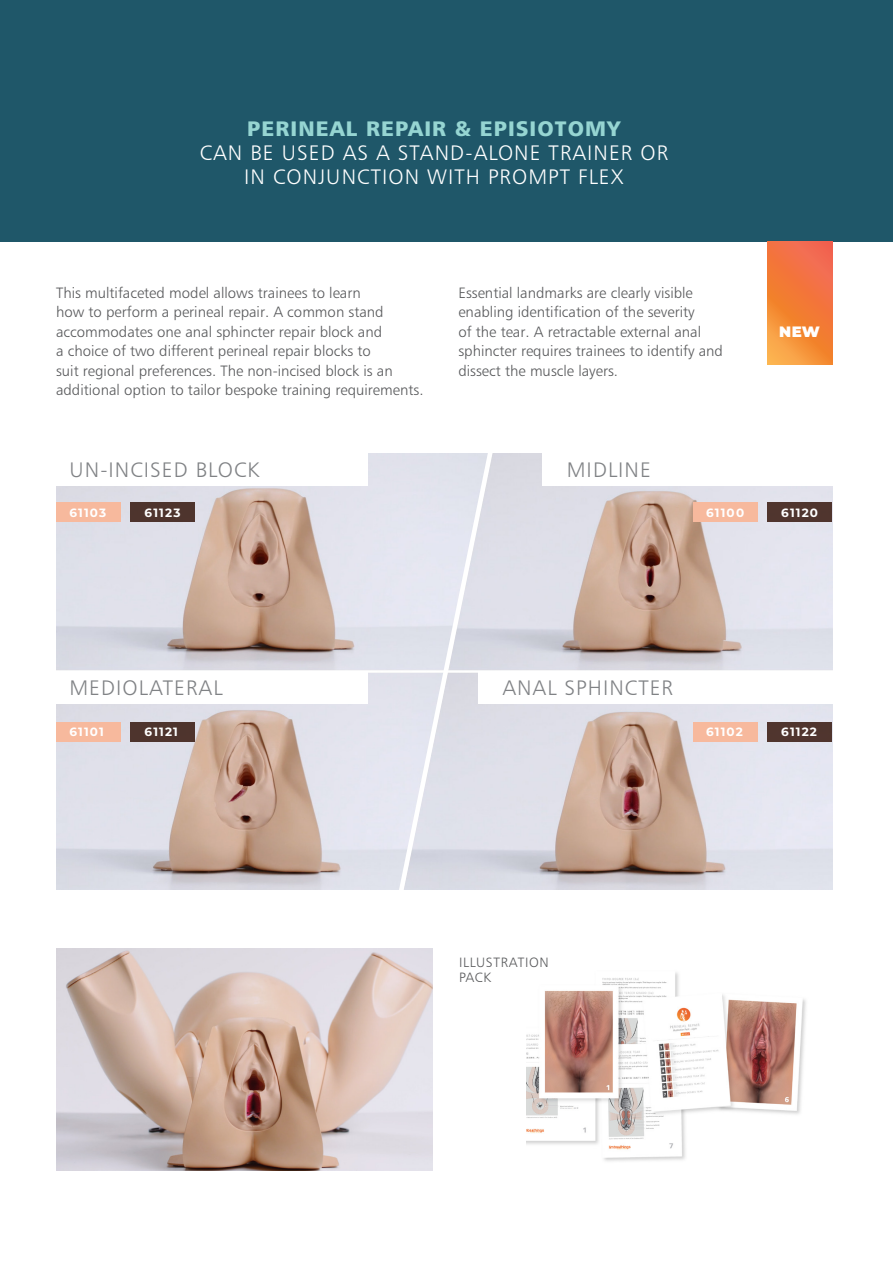
<style>
.page{position:relative;width:893px;height:1263px;background:#fff}
.page>*{position:absolute;margin:0;border:0;box-sizing:border-box;transform-origin:0 0}
.t1{font:21px/24px "Humanist 777 BT Light B";letter-spacing:.05em;color:#fff;text-align:center}
.t2{font:21px "Humanist 777 BT Light B";letter-spacing:.05em;color:#808285}
.t3{font:21px "Humanist 777 BT Black B";letter-spacing:.05em;color:#96d5d2}
.t4{font:15px/19.5px "Humanist 777 BT Light B";color:#58595b}
.t5{font:900 15px "Montserrat";color:#fff}
.t6{font:13.5px/15px "Humanist 777 BT Light B";letter-spacing:.05em;color:#58595b}
.t7{font:700 12px "Montserrat";letter-spacing:.095em;color:#fff}
</style>
<div class="page">
<img style="left:56px;top:949px;width:377px;height:221px">
<div style="left:0;top:0;width:893px;height:242px;background:#1f5769"></div>
<svg style="left:767px;top:241px;width:65px;height:124px;background:#f37f3d"></svg>
<img style="left:526px;top:972px;width:280px;height:189px">
<img style="left:56px;top:453px;width:776px;height:436px">
<div style="left:131px;top:503px;width:64px;height:19px;background:#4e342d"></div>
<div style="left:56px;top:503px;width:65px;height:19px;background:#f7b99d"></div>
<div style="left:47px;top:453px;width:321px;height:32px;background:#fff"></div>
<div style="left:542px;top:453px;width:290px;height:32px;background:#fff"></div>
<div style="left:47px;top:671px;width:321px;height:32px;background:#fff"></div>
<div style="left:478px;top:671px;width:362px;height:32px;background:#fff"></div>
<div style="left:131px;top:722px;width:64px;height:19px;background:#4e342d"></div>
<div style="left:56px;top:722px;width:65px;height:19px;background:#f7b99d"></div>
<div style="left:767px;top:503px;width:65px;height:19px;background:#50352e"></div>
<div style="left:693px;top:503px;width:64px;height:19px;background:#f7b99d"></div>
<div style="left:767px;top:722px;width:65px;height:19px;background:#50352e"></div>
<div style="left:693px;top:722px;width:64px;height:19px;background:#f7b99d"></div>
<svg style="left:399px;top:453px;width:94px;height:437px;background:#e1e2eb"></svg>
<h1 class="t3" style="left:247px;top:116px;width:375px">PERINEAL REPAIR &amp; EPISIOTOMY</h1>
<h1 class="t1" style="left:200px;top:141px;width:470px">CAN BE USED AS A STAND-ALONE TRAINER OR<br>IN CONJUNCTION WITH PROMPT FLEX</h1>
<p class="t4" style="left:56px;top:283px;width:369px">This multifaceted model allows trainees to learn<br>how to perform a perineal repair. A common stand accommodates one anal sphincter repair block and<br>a choice of two different perineal repair blocks to<br>suit regional preferences. The non-incised block is an additional option to tailor bespoke training requirements.</p>
<h1 class="t2" style="left:69px;top:457px;width:191px">UN-INCISED BLOCK</h1>
<p class="t4" style="left:458px;top:283px;width:266px">Essential landmarks are clearly visible enabling identification of the severity<br>of the tear. A retractable external anal sphincter requires trainees to identify and dissect the muscle layers.</p>
<h1 class="t2" style="left:567px;top:457px;width:86px">MIDLINE</h1>
<p class="t5" style="left:779px;top:320px;width:42px">NEW</p>
<p class="t7" style="left:69px;top:504px;width:38px">61103</p>
<p class="t7" style="left:145px;top:504px;width:38px">61123</p>
<h1 class="t2" style="left:69px;top:675px;width:155px">MEDIOLATERAL</h1>
<p class="t7" style="left:69px;top:723px;width:36px">61101</p>
<p class="t7" style="left:145px;top:723px;width:35px">61121</p>
<p class="t7" style="left:706px;top:504px;width:40px">61100</p>
<p class="t7" style="left:781px;top:504px;width:38px">61120</p>
<h1 class="t2" style="left:502px;top:675px;width:172px">ANAL SPHINCTER</h1>
<p class="t7" style="left:706px;top:723px;width:38px">61102</p>
<p class="t7" style="left:781px;top:723px;width:37px">61122</p>
<p class="t6" style="left:459px;top:955px;width:91px">ILLUSTRATION<br>PACK</p>
</div>
